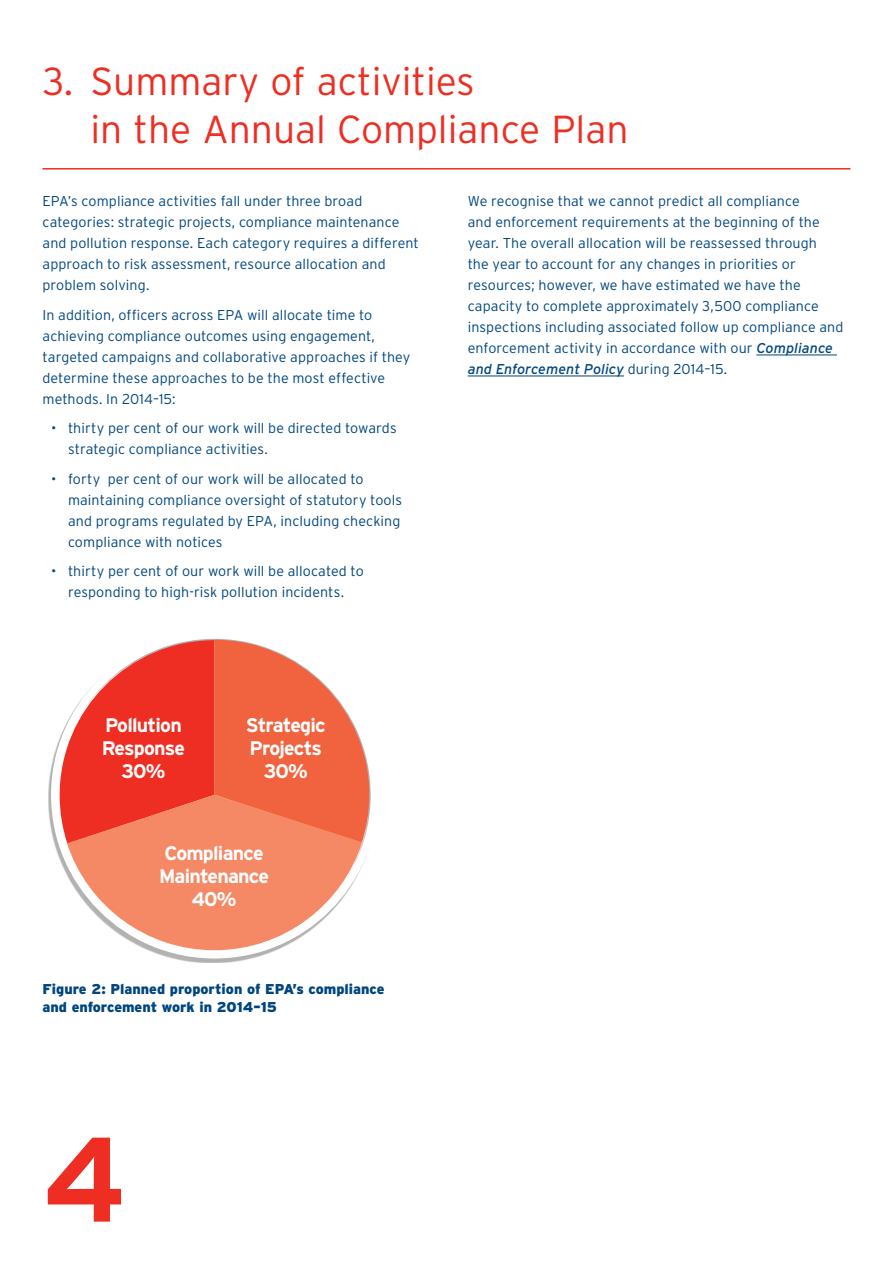
<style>
.page{position:relative;width:893px;height:1263px;background:#fff}
.page>*{position:absolute;margin:0;border:0;box-sizing:border-box;transform-origin:0 0}
.t1{font:700 120px "Interstate";color:#ee2e22}
.t2{font:300 39px/47.2px "Interstate";color:#ee2e22}
.t3{font:700 19.65px/22.8px "Interstate";letter-spacing:-.04em;color:#fff;text-align:center}
.t4{font:300 14.25px/21px "Interstate";letter-spacing:.005em;color:#00467e}
.t5{font:900 14.25px/18px "Interstate";color:#00467e}
.s1{font-weight:400;font-style:italic}
</style>
<div class="page">
<hr style="left:43px;top:168px;width:807px;height:2px;background:#ee2e22">
<hr style="left:756px;top:355px;width:81px;height:1px;background:#00467e">
<hr style="left:468px;top:376px;width:156px;height:1px;background:#00467e">
<div style="left:48px;top:634px;width:329px;height:329px;background:#231f20;opacity:.35"></div>
<div style="left:51px;top:631px;width:327px;height:327px;border:7px solid #fff;border-radius:50%"></div>
<svg style="left:60px;top:640px;width:309px;height:204px"></svg>
<svg style="left:67px;top:795px;width:295px;height:155px;fill:#f58966"></svg>
<h2 class="t2" style="left:91px;top:58px;width:539px;text-indent:-48px">3. Summary of activities<br>in the Annual Compliance Plan</h2>
<p class="t4" style="left:43px;top:190px;width:378px">EPA’s compliance activities fall under three broad categories: strategic projects, compliance maintenance and pollution response. Each category requires a different approach to risk assessment, resource allocation and problem solving.</p>
<p class="t4" style="left:43px;top:304px;width:369px">In addition, officers across EPA will allocate time to achieving compliance outcomes using engagement, targeted campaigns and collaborative approaches if they determine these approaches to be the most effective methods. In 2014–15:</p>
<p class="t4" style="left:68px;top:417px;width:330px;text-indent:-17px">• thirty per cent of our work will be directed towards strategic compliance activities.</p>
<p class="t4" style="left:68px;top:468px;width:336px;text-indent:-17px">• forty per cent of our work will be allocated to maintaining compliance oversight of statutory tools and programs regulated by EPA, including checking compliance with notices</p>
<p class="t4" style="left:51px;top:560px;width:314px;text-align:center">• thirty per cent of our work will be allocated to responding to high-risk pollution incidents.</p>
<h3 class="t3" style="left:102px;top:714px;width:85px">Pollution<br>Response<br>30%</h3>
<h3 class="t3" style="left:246px;top:714px;width:81px">Strategic<br>Projects<br>30%</h3>
<h3 class="t3" style="left:159px;top:842px;width:111px">Compliance<br>Maintenance<br>40%</h3>
<p class="t5" style="left:43px;top:980px;width:344px">Figure 2: Planned proportion of EPA’s compliance and enforcement work in 2014–15</p>
<p class="t4" style="left:468px;top:190px;width:377px">We recognise that we cannot predict all compliance<br>and enforcement requirements at the beginning of the year. The overall allocation will be reassessed through<br>the year to account for any changes in priorities or resources; however, we have estimated we have the capacity to complete approximately 3,500 compliance inspections including associated follow up compliance and enforcement activity in accordance with our <span class="s1">Compliance and Enforcement Policy</span> during 2014–15.</p>
<h1 class="t1" style="left:43px;top:1112px;width:85px">4</h1>
</div>
